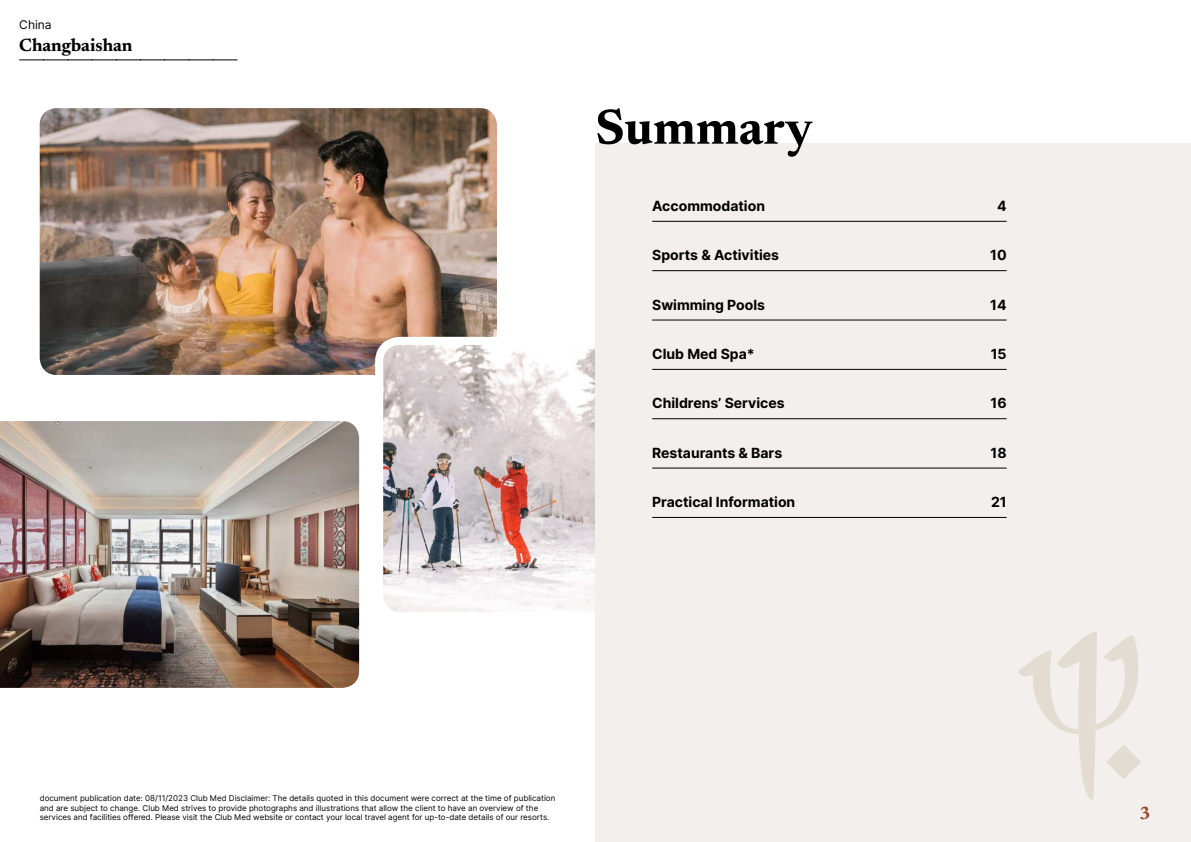
<style>
.page{position:relative;width:1191px;height:842px;background:#fff}
.page>*{position:absolute;margin:0;border:0;box-sizing:border-box;transform-origin:0 0}
.t1{font:700 50px "Newsreader 24 pt";color:#000}
.t2{font:700 18px "Newsreader 24 pt";color:#000}
.t3{font:700 18px "Newsreader 24 pt";color:#9d432c}
.t4{font:700 14px "Inter";color:#000}
.t5{font:12px "Inter";color:#000}
.t6{font:8px/9.6px "Inter";color:#000}
</style>
<div class="page">
<img style="left:40px;top:108px;width:457px;height:267px">
<img style="left:0;top:421px;width:359px;height:267px">
<svg style="left:371px;top:333px;width:224px;height:279px"></svg>
<svg style="left:20px;top:60px;width:217px;height:1px"></svg>
<div style="left:595px;top:144px;width:596px;height:698px;background:#f3efec"></div>
<svg style="left:1018px;top:632px;width:123px;height:168px"></svg>
<hr style="left:652px;top:221px;width:354px;height:1px;background:#000">
<hr style="left:652px;top:270px;width:354px;height:1px;background:#000">
<hr style="left:652px;top:320px;width:354px;height:1px;background:#000">
<hr style="left:652px;top:369px;width:354px;height:1px;background:#000">
<hr style="left:652px;top:418px;width:354px;height:1px;background:#000">
<hr style="left:652px;top:468px;width:354px;height:1px;background:#000">
<hr style="left:652px;top:517px;width:354px;height:1px;background:#000">
<h3 class="t5" style="left:19px;top:17px;width:34px">China</h3>
<h2 class="t2" style="left:19px;top:37px;width:115px">Changbaishan</h2>
<h1 class="t1" style="left:595px;top:107px;width:219px">Summary</h1>
<h3 class="t4" style="left:652px;top:198px;width:114px">Accommodation</h3>
<h3 class="t4" style="left:997px;top:198px;width:11px">4</h3>
<h3 class="t4" style="left:652px;top:247px;width:128px">Sports &amp; Activities</h3>
<h3 class="t4" style="left:990px;top:247px;width:18px">10</h3>
<h3 class="t4" style="left:652px;top:296px;width:114px">Swimming Pools</h3>
<h3 class="t4" style="left:990px;top:296px;width:18px">14</h3>
<h3 class="t4" style="left:652px;top:346px;width:104px">Club Med Spa*</h3>
<h3 class="t4" style="left:990px;top:346px;width:17px">15</h3>
<h3 class="t4" style="left:652px;top:395px;width:134px">Childrens’ Services</h3>
<h3 class="t4" style="left:990px;top:395px;width:18px">16</h3>
<h3 class="t4" style="left:652px;top:444px;width:131px">Restaurants &amp; Bars</h3>
<h3 class="t4" style="left:990px;top:444px;width:18px">18</h3>
<h3 class="t4" style="left:652px;top:494px;width:145px">Practical Information</h3>
<h3 class="t4" style="left:991px;top:494px;width:17px">21</h3>
<p class="t6" style="left:40px;top:793px;width:517px">document publication date: 08/11/2023 Club Med Disclaimer: The details quoted in this document were correct at the time of publication and are subject to change. Club Med strives to provide photographs and illustrations that allow the client to have an overview of the services and facilities offered. Please visit the Club Med website or contact your local travel agent for up-to-date details of our resorts.</p>
<h2 class="t3" style="left:1139px;top:806px;width:13px">3</h2>
</div>
